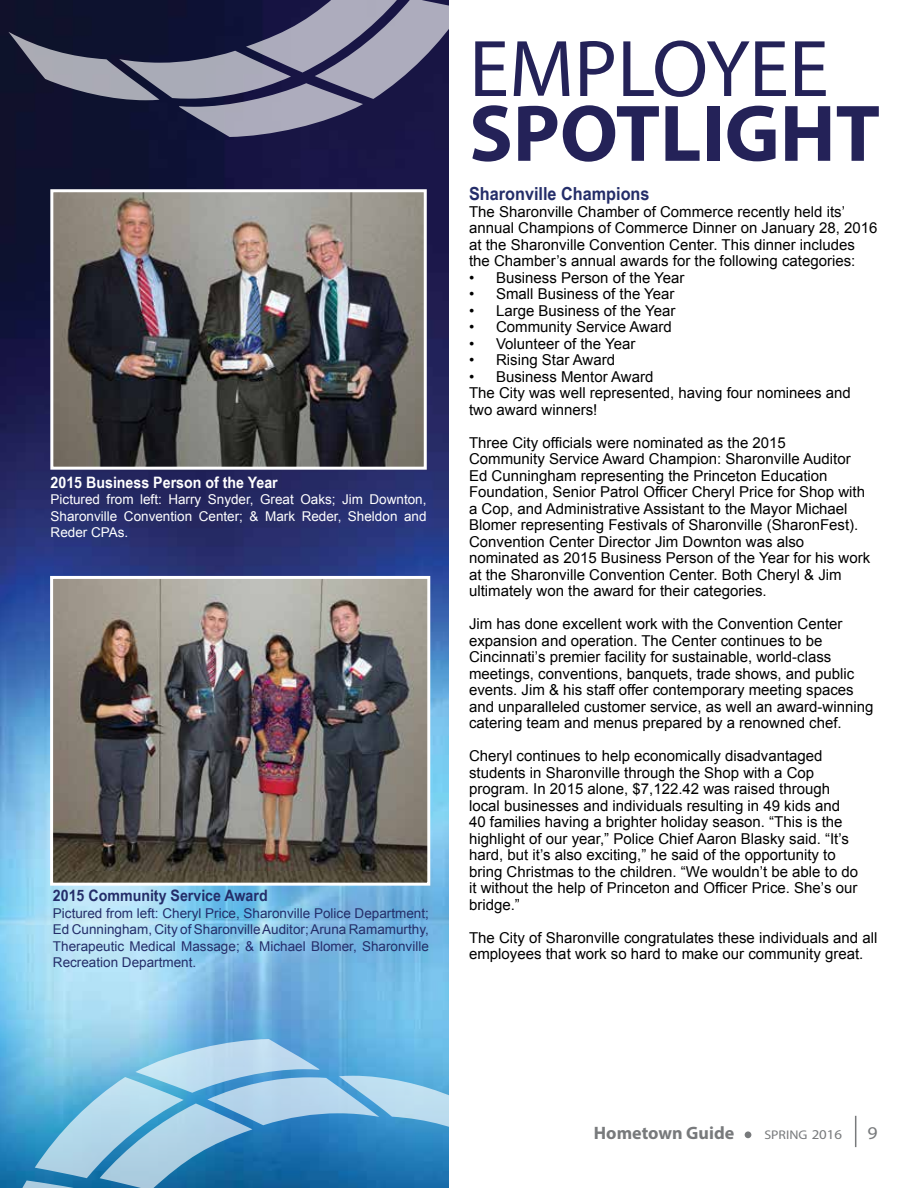
<style>
.page{position:relative;width:918px;height:1188px;background:#fff}
.page>*{position:absolute;margin:0;border:0;box-sizing:border-box;transform-origin:0 0}
.t1{font:700 81px "Myriad Pro";color:#242258}
.t2{font:81px "Myriad Pro";color:#242258}
.t3{font:700 18px "Arial Narrow";color:#242d69;scale:1.1 1}
.t4{font:700 18px "Myriad Pro";color:#787a7c}
.t5{font:18px "Myriad Pro";color:#787a7c;scale:1.1 1}
.t6{font:700 15.75px "Arial Narrow";color:#fff;scale:1.1 1}
.t7{font:700 15.75px "Arial Narrow";color:#242d69;scale:1.1 1}
.t8{font:15px/16.5px "Arial";color:#000}
.t9{font:13.5px/16.5px "Arial";color:#242d69;text-align:justify}
.t10{font:13.5px/16.5px "Arial";color:#fff;text-align:justify}
.t11{font:12.6px "Myriad Pro";color:#787a7c;scale:1.1 1}
.s1{font-size:13.5px}
</style>
<div class="page">
<img style="left:0;top:0;width:449px;height:1188px">
<hr style="left:855px;top:1116px;width:1px;height:31px;background:#787a7c">
<div style="left:745px;top:1131px;width:6px;height:7px;background:#787a7c;border-radius:50%"></div>
<svg style="left:8px;top:0;width:441px;height:137px;background:#4f506b"></svg>
<svg style="left:4px;top:1039px;width:445px;height:149px;background:#6aacd3"></svg>
<img style="left:54px;top:193px;width:369px;height:273px">
<div style="left:50px;top:189px;width:377px;height:281px;border:3px solid #fff"></div>
<img style="left:54px;top:580px;width:372px;height:302px">
<div style="left:50px;top:576px;width:380px;height:310px;border:3px solid #fff"></div>
<p class="t6" style="left:51px;top:470px;width:208px">2015 Business Person of the Year</p>
<p class="t10" style="left:51px;top:491px;width:377px">Pictured from left: Harry Snyder, Great Oaks; Jim Downton, Sharonville Convention Center; &amp; Mark Reder, Sheldon and Reder CPAs.</p>
<p class="t7" style="left:53px;top:884px;width:197px">2015 Community Service Award</p>
<p class="t9" style="left:53px;top:905px;width:377px">Pictured from left: Cheryl Price, Sharonville Police Department; Ed Cunningham, City of Sharonville Auditor; Aruna Ramamurthy, Therapeutic Medical Massage; &amp; Michael Blomer, Sharonville Recreation Department.</p>
<h1 class="t2" style="left:469px;top:19px;width:361px">EMPLOYEE</h1>
<h1 class="t1" style="left:469px;top:81px;width:412px">SPOTLIGHT</h1>
<p class="t3" style="left:469px;top:180px;width:166px">Sharonville Champions</p>
<p class="t8" style="left:469px;top:204px;width:410px">The Sharonville Chamber of Commerce recently held its’ annual Champions of Commerce Dinner on January 28, 2016 at the Sharonville Convention Center. This dinner includes the Chamber’s annual awards for the following categories:</p>
<p class="t8" style="left:469px;top:270px;width:217px">• Business Person of the Year</p>
<p class="t8" style="left:469px;top:286px;width:207px">• Small Business of the Year</p>
<p class="t8" style="left:469px;top:303px;width:208px">• Large Business of the Year</p>
<p class="t8" style="left:469px;top:319px;width:204px">• Community Service Award</p>
<p class="t8" style="left:469px;top:336px;width:168px">• Volunteer of the Year</p>
<p class="t8" style="left:469px;top:352px;width:147px">• Rising Star Award</p>
<p class="t8" style="left:469px;top:369px;width:383px">• Business Mentor Award<br>The City was well represented, having four nominees and two award winners!</p>
<p class="t8" style="left:469px;top:435px;width:403px">Three City officials were nominated as the 2015<br>Community Service Award Champion: Sharonville Auditor Ed Cunningham representing the Princeton Education Foundation, Senior Patrol Officer Cheryl Price for Shop with a Cop, and Administrative Assistant to the Mayor Michael Blomer representing Festivals of Sharonville (SharonFest).<br>Convention Center Director Jim Downton was also nominated as 2015 Business Person of the Year for his work at the Sharonville Convention Center. Both Cheryl &amp; Jim ultimately won the award for their categories.</p>
<p class="t8" style="left:469px;top:616px;width:406px">Jim has done excellent work with the Convention Center expansion and operation. The Center continues to be Cincinnati’s premier facility for sustainable, world-class meetings, conventions, banquets, trade shows, and public events. Jim &amp; his staff offer contemporary meeting spaces and unparalleled customer service, as well an award-winning catering team and menus prepared by a renowned chef.</p>
<p class="t8" style="left:469px;top:748px;width:391px">Cheryl continues to help economically disadvantaged students in Sharonville through the Shop with a Cop program. In 2015 alone, $7,122.42 was raised through local businesses and individuals resulting in 49 kids and 40 families having a brighter holiday season. “This is the highlight of our year,” Police Chief Aaron Blasky said. “It’s hard, but it’s also exciting,” he said of the opportunity to bring Christmas to the children. “We wouldn’t be able to do it without the help of Princeton and Officer Price. She’s our bridge.”</p>
<p class="t8" style="left:469px;top:930px;width:410px">The City of Sharonville congratulates these individuals and all employees that work so hard to make our community great.</p>
<p class="t4" style="left:594px;top:1121px;width:142px">Hometown Guide</p>
<p class="t11" style="left:764px;top:1127px;width:72px">SPRING <span class="s1">2016</span></p>
<p class="t5" style="left:867px;top:1122px;width:11px">9</p>
</div>
